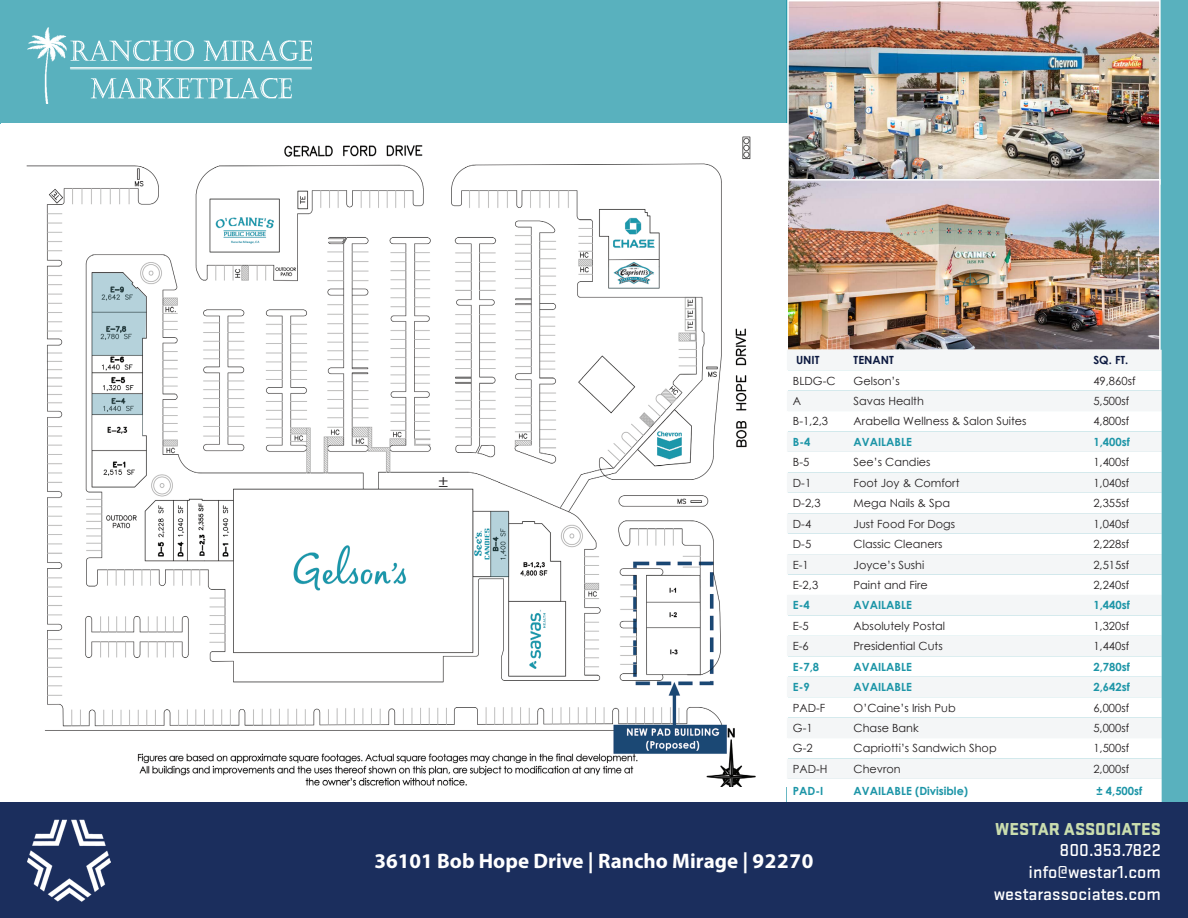
<style>
.page{position:relative;width:1188px;height:918px;background:#fff}
.page>*{position:absolute;margin:0;border:0;box-sizing:border-box;transform-origin:0 0}
.t1{font:700 21px "Myriad Pro";color:#fff}
.t2{font:500 18px "Stratum 2";color:#fff}
.t3{font:900 18px "Stratum 2";color:#caddae}
.t4{font:18px "Minion Pro";color:#231f20}
.t5{font:11.25px "Century Gothic";color:#231f20}
.t6{font:700 11.25px "Century Gothic";color:#1c95a7}
.t7{font:700 11.25px "Century Gothic";color:#0c1940}
</style>
<div class="page">
<div style="left:0;top:0;width:788px;height:124px;background:#59b1be"></div>
<img style="left:27px;top:27px;width:285px;height:76px">
<div style="left:787px;top:0;width:401px;height:803px;background:#59b1be"></div>
<img style="left:26px;top:136px;width:730px;height:651px">
<img style="left:790px;top:3px;width:368px;height:176px">
<div style="left:787px;top:0;width:374px;height:185px;border:2px solid #fff"></div>
<img style="left:790px;top:182px;width:368px;height:166px">
<div style="left:787px;top:179px;width:374px;height:172px;border:2px solid #fff"></div>
<div style="left:787px;top:350px;width:375px;height:20px;background:#f4f6f7"></div>
<svg style="left:787px;top:370px;width:375px;height:432px;background:#f8fafa"></svg>
<div style="left:0;top:802px;width:1188px;height:116px;background:#1b2e5d"></div>
<img style="left:27px;top:819px;width:84px;height:82px">
<p class="t7" style="left:796px;top:352px;width:25px">UNIT</p>
<p class="t7" style="left:854px;top:352px;width:42px">TENANT</p>
<p class="t7" style="left:1093px;top:352px;width:36px">SQ. FT.</p>
<p class="t5" style="left:793px;top:373px;width:44px">BLDG-C</p>
<p class="t5" style="left:854px;top:373px;width:48px">Gelson’s</p>
<p class="t5" style="left:1093px;top:373px;width:44px">49,860sf</p>
<p class="t5" style="left:793px;top:393px;width:10px">A</p>
<p class="t5" style="left:854px;top:393px;width:72px">Savas Health</p>
<p class="t5" style="left:1093px;top:393px;width:37px">5,500sf</p>
<p class="t5" style="left:793px;top:414px;width:37px">B-1,2,3</p>
<p class="t5" style="left:854px;top:414px;width:175px">Arabella Wellness &amp; Salon Suites</p>
<p class="t5" style="left:1093px;top:414px;width:37px">4,800sf</p>
<p class="t6" style="left:793px;top:433px;width:19px">B-4</p>
<p class="t6" style="left:854px;top:433px;width:60px">AVAILABLE</p>
<p class="t6" style="left:1093px;top:433px;width:38px">1,400sf</p>
<p class="t5" style="left:793px;top:454px;width:18px">B-5</p>
<p class="t5" style="left:854px;top:454px;width:78px">See’s Candies</p>
<p class="t5" style="left:1093px;top:454px;width:37px">1,400sf</p>
<p class="t5" style="left:793px;top:475px;width:20px">D-1</p>
<p class="t5" style="left:854px;top:475px;width:107px">Foot Joy &amp; Comfort</p>
<p class="t5" style="left:1093px;top:475px;width:37px">1,040sf</p>
<p class="t5" style="left:793px;top:495px;width:29px">D-2,3</p>
<p class="t5" style="left:854px;top:495px;width:98px">Mega Nails &amp; Spa</p>
<p class="t5" style="left:1093px;top:495px;width:37px">2,355sf</p>
<p class="t5" style="left:793px;top:516px;width:20px">D-4</p>
<p class="t5" style="left:854px;top:516px;width:103px">Just Food For Dogs</p>
<p class="t5" style="left:1093px;top:516px;width:37px">1,040sf</p>
<p class="t5" style="left:793px;top:536px;width:20px">D-5</p>
<p class="t5" style="left:854px;top:536px;width:90px">Classic Cleaners</p>
<p class="t5" style="left:1093px;top:536px;width:37px">2,228sf</p>
<p class="t5" style="left:793px;top:557px;width:17px">E-1</p>
<p class="t5" style="left:854px;top:557px;width:72px">Joyce’s Sushi</p>
<p class="t5" style="left:1093px;top:557px;width:37px">2,515sf</p>
<p class="t5" style="left:793px;top:577px;width:27px">E-2,3</p>
<p class="t5" style="left:854px;top:577px;width:76px">Paint and Fire</p>
<p class="t5" style="left:1093px;top:577px;width:37px">2,240sf</p>
<p class="t6" style="left:793px;top:597px;width:18px">E-4</p>
<p class="t6" style="left:854px;top:597px;width:60px">AVAILABLE</p>
<p class="t6" style="left:1093px;top:597px;width:38px">1,440sf</p>
<p class="t5" style="left:793px;top:618px;width:17px">E-5</p>
<p class="t5" style="left:854px;top:618px;width:93px">Absolutely Postal</p>
<p class="t5" style="left:1093px;top:618px;width:37px">1,320sf</p>
<p class="t5" style="left:793px;top:638px;width:17px">E-6</p>
<p class="t5" style="left:854px;top:638px;width:91px">Presidential Cuts</p>
<p class="t5" style="left:1093px;top:638px;width:37px">1,440sf</p>
<p class="t6" style="left:793px;top:658px;width:28px">E-7,8</p>
<p class="t6" style="left:854px;top:658px;width:60px">AVAILABLE</p>
<p class="t6" style="left:1093px;top:658px;width:38px">2,780sf</p>
<p class="t6" style="left:793px;top:679px;width:18px">E-9</p>
<p class="t6" style="left:854px;top:679px;width:60px">AVAILABLE</p>
<p class="t6" style="left:1093px;top:679px;width:38px">2,642sf</p>
<p class="t5" style="left:793px;top:700px;width:34px">PAD-F</p>
<p class="t5" style="left:854px;top:700px;width:104px">O’Caine’s Irish Pub</p>
<p class="t5" style="left:1093px;top:700px;width:37px">6,000sf</p>
<p class="t5" style="left:793px;top:720px;width:21px">G-1</p>
<p class="t5" style="left:854px;top:720px;width:67px">Chase Bank</p>
<p class="t5" style="left:1093px;top:720px;width:37px">5,000sf</p>
<p class="t5" style="left:793px;top:741px;width:21px">G-2</p>
<p class="t5" style="left:854px;top:741px;width:145px">Capriotti’s Sandwich Shop</p>
<p class="t5" style="left:1093px;top:741px;width:37px">1,500sf</p>
<p class="t5" style="left:793px;top:761px;width:36px">PAD-H</p>
<p class="t5" style="left:854px;top:761px;width:49px">Chevron</p>
<p class="t5" style="left:1093px;top:761px;width:37px">2,000sf</p>
<p class="t6" style="left:793px;top:783px;width:32px">PAD-I</p>
<p class="t6" style="left:854px;top:783px;width:116px">AVAILABLE (Divisible)</p>
<p class="t6" style="left:1097px;top:783px;width:47px">± 4,500sf</p>
<p class="t3" style="left:995px;top:816px;width:167px">WESTAR ASSOCIATES</p>
<p class="t2" style="left:1060px;top:838px;width:103px">800.353.7822</p>
<p class="t2" style="left:1028px;top:860px;width:134px">info@westar1.com</p>
<p class="t2" style="left:994px;top:881px;width:169px">westarassociates.com</p>
<p class="t4" style="left:438px;top:469px;width:12px">±</p>
<p class="t1" style="left:375px;top:847px;width:440px">36101 Bob Hope Drive | Rancho Mirage | 92270</p>
</div>
